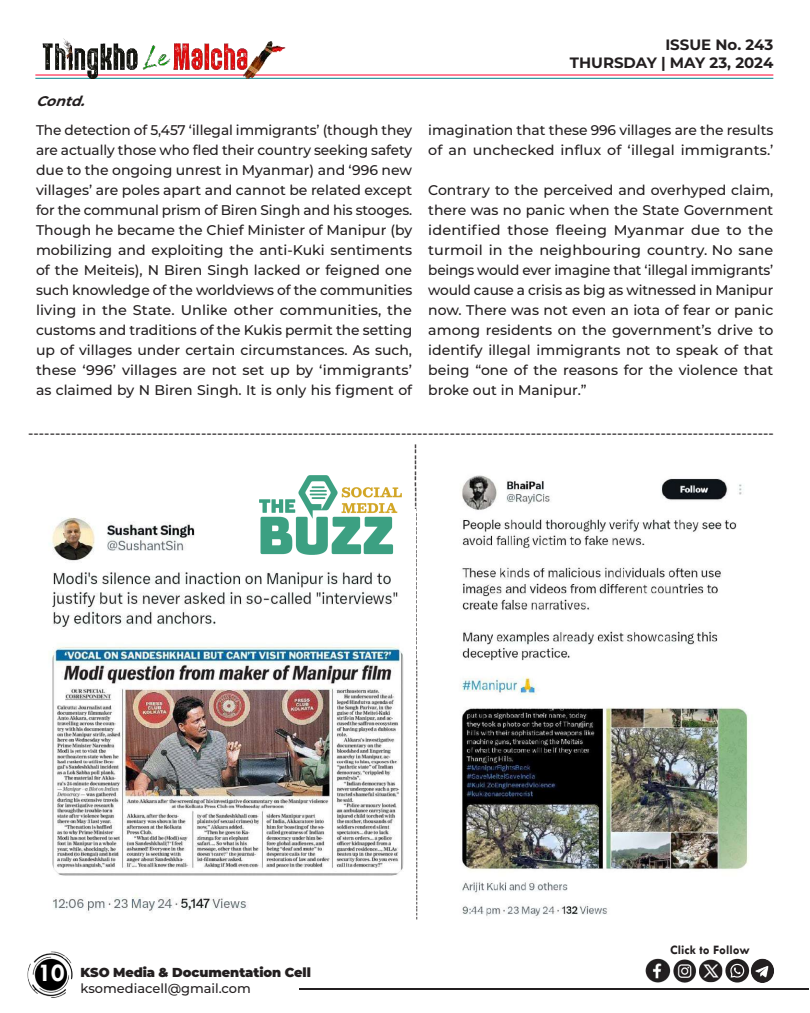
<style>
.page{position:relative;width:810px;height:1013px;background:#fff}
.page>*{position:absolute;margin:0;border:0;box-sizing:border-box;transform-origin:0 0}
.t1{font:700 26px "Tw Cen";color:#fff}
.t2{font:700 15px/18px "Montserrat";color:#231f20;text-align:right}
.t3{font:500 14px/20px "Montserrat";color:#231f20;text-align:justify}
.t4{font:italic 700 14px "Montserrat";color:#231f20}
.t5{font:900 13px "Montserrat";letter-spacing:-.005em;color:#231f20}
.t6{font:500 13px "Montserrat";color:#231f20}
.t7{font:700 13px "Tw Cen";color:#231f20}
.t8{font:500 9.6px "Montserrat";color:#231f20}
.s1{font-size:11.9px}
.s2{font-size:13.3px}
.s3{font-size:14.3px}
.s4{font-size:14px}
</style>
<div class="page">
<hr style="left:299px;top:988px;width:509px;height:1px;background:#231f20">
<img style="left:27px;top:951px;width:46px;height:47px">
<hr style="left:35px;top:74px;width:738px;height:1px;background:#ff002d">
<hr style="left:35px;top:78px;width:738px;height:1px;background:#00848b">
<img style="left:35px;top:38px;width:254px;height:41px">
<img style="left:645px;top:958px;width:129px;height:25px">
<img style="left:49px;top:517px;width:355px;height:396px">
<img style="left:259px;top:475px;width:143px;height:79px">
<img style="left:460px;top:475px;width:288px;height:441px">
<p class="t4" style="left:36px;top:91px;width:56px">Contd.</p>
<p class="t2" style="left:570px;top:35px;width:205px">ISSUE No. 243<br>THURSDAY | MAY 23, 2024</p>
<p class="t3" style="left:36px;top:119px;width:378px">The detection of 5,457 ‘illegal immigrants’ (though they are actually those who fled their country seeking safety due to the ongoing unrest in Myanmar) and ‘996 new villages’ are poles apart and cannot be related except for the communal prism of Biren Singh and his stooges.<br>Though he became the Chief Minister of Manipur (by mobilizing and exploiting the anti-Kuki sentiments of the Meiteis), N Biren Singh lacked or feigned one such knowledge of the worldviews of the communities living in the State. Unlike other communities, the customs and traditions of the Kukis permit the setting up of villages under certain circumstances. As such, these ‘996’ villages are not set up by ‘immigrants’ as claimed by N Biren Singh. It is only his figment of</p>
<p class="t3" style="left:428px;top:119px;width:347px">imagination that these 996 villages are the results of an unchecked influx of ‘illegal immigrants.’</p>
<p class="t3" style="left:428px;top:179px;width:347px">Contrary to the perceived and overhyped claim, there was no panic when the State Government identified those fleeing Myanmar due to the turmoil in the neighbouring country. No sane beings would ever imagine that ‘illegal immigrants’ would cause a crisis as big as witnessed in Manipur now. There was not even an iota of fear or panic among residents on the government’s drive to identify illegal immigrants not to speak of that being “one of the reasons for the violence that broke out in Manipur.”</p>
<p class="t3" style="left:28px;top:422px;width:747px">------------------------------------------------------------------------------------------------------------------------------------------</p>
<h1 class="t1" style="left:38px;top:957px;width:28px">10</h1>
<p class="t5" style="left:81px;top:962px;width:232px">KSO Media &amp; Documentation Cell</p>
<p class="t6" style="left:81px;top:978px;width:172px">ksomediacell@gmail.com</p>
<p class="t8" style="left:409px;top:919px;width:477px;rotate:-90deg">-----------------------------------------------------------------------<span class="s1">--------------------------------</span><span class="s2">-----</span><span class="s3">--</span><span class="s4">------</span></p>
<p class="t7" style="left:670px;top:942px;width:81px">Click to Follow</p>
</div>
